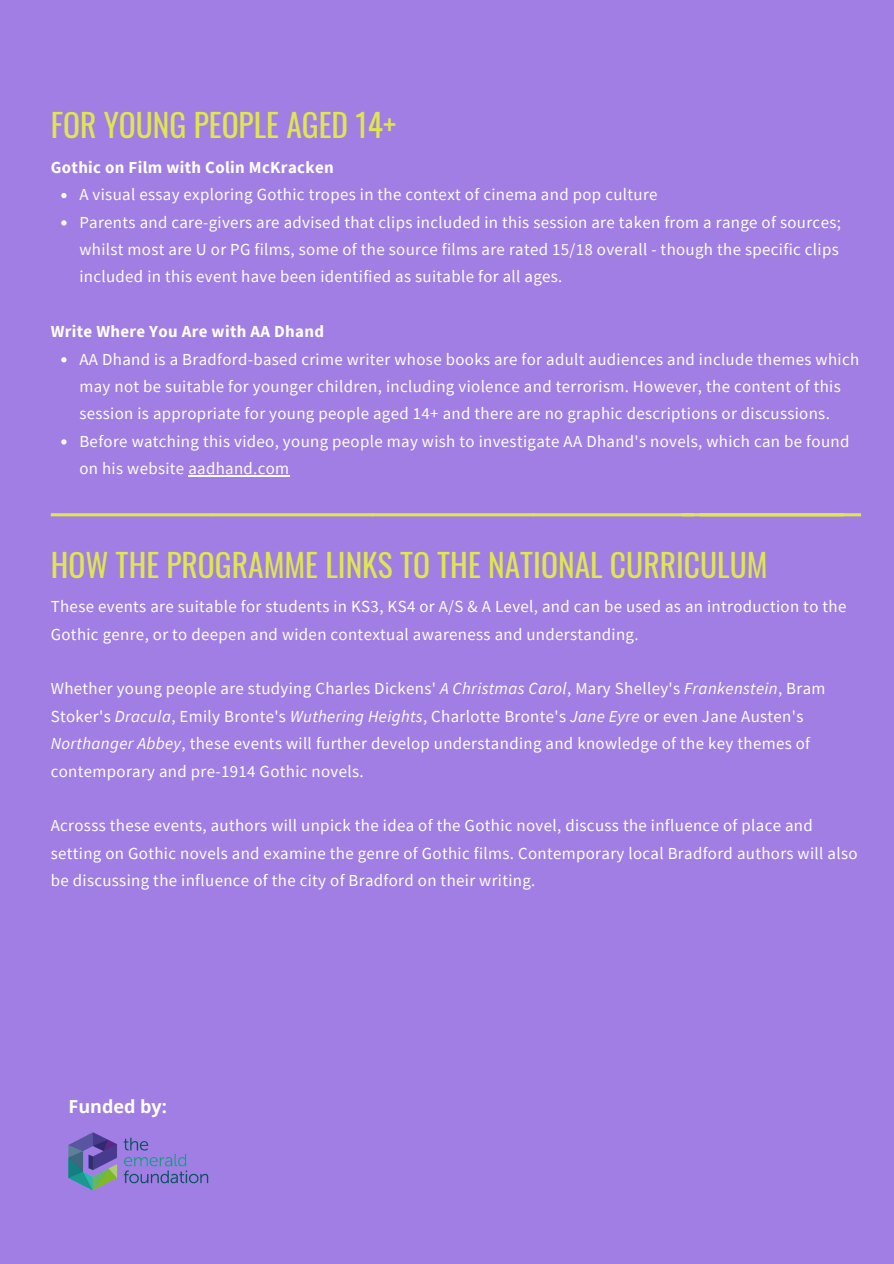
<style>
.page{position:relative;width:894px;height:1264px;background:#fff}
.page>*{position:absolute;margin:0;border:0;box-sizing:border-box;transform-origin:0 0}
.t1{font:31.5px "Oswald";color:#e1e54f}
.t2{font:700 18px "Open Sans";color:#fff}
.t3{font:16.8px/27.3px "Source Sans Pro";letter-spacing:.02em;color:#fff}
.t4{font:700 16.8px "Source Sans Pro";letter-spacing:.02em;color:#fff}
.s1{font-style:italic}
</style>
<div class="page">
<div style="left:0;top:0;width:893px;height:1263px;background:#a07ee4"></div>
<svg style="left:51px;top:513px;width:809px;height:3px;background:#dcde58"></svg>
<svg style="left:61px;top:193px;width:6px;height:5px"></svg>
<svg style="left:61px;top:220px;width:6px;height:5px"></svg>
<svg style="left:61px;top:357px;width:6px;height:5px"></svg>
<svg style="left:61px;top:439px;width:6px;height:5px"></svg>
<hr style="left:188px;top:475px;width:101px;height:1px;background:#fff">
<img style="left:68px;top:1132px;width:141px;height:59px">
<h1 class="t1" style="left:51px;top:100px;width:347px">FOR YOUNG PEOPLE AGED 14+</h1>
<p class="t4" style="left:51px;top:156px;width:284px">Gothic on Film with Colin McKracken</p>
<p class="t3" style="left:79px;top:181px;width:762px">A visual essay exploring Gothic tropes in the context of cinema and pop culture<br>Parents and care-givers are advised that clips included in this session are taken from a range of sources; whilst most are U or PG films, some of the source films are rated 15/18 overall - though the specific clips included in this event have been identified as suitable for all ages.</p>
<p class="t4" style="left:51px;top:320px;width:275px">Write Where You Are with AA Dhand</p>
<p class="t3" style="left:79px;top:345px;width:781px">AA Dhand is a Bradford-based crime writer whose books are for adult audiences and include themes which may not be suitable for younger children, including violence and terrorism. However, the content of this session is appropriate for young people aged 14+ and there are no graphic descriptions or discussions.<br>Before watching this video, young people may wish to investigate AA Dhand's novels, which can be found on his website aadhand.com</p>
<h1 class="t1" style="left:51px;top:540px;width:718px">HOW THE PROGRAMME LINKS TO THE NATIONAL CURRICULUM</h1>
<p class="t3" style="left:51px;top:592px;width:796px">These events are suitable for students in KS3, KS4 or A/S &amp; A Level, and can be used as an introduction to the<br>Gothic genre, or to deepen and widen contextual awareness and understanding.</p>
<p class="t3" style="left:51px;top:674px;width:776px">Whether young people are studying Charles Dickens' <span class="s1">A Christmas Carol</span>, Mary Shelley's <span class="s1">Frankenstein</span>, Bram Stoker's <span class="s1">Dracula</span>, Emily Bronte's <span class="s1">Wuthering Heights</span>, Charlotte Bronte's <span class="s1">Jane Eyre</span> or even Jane Austen's <span class="s1">Northanger Abbey</span>, these events will further develop understanding and knowledge of the key themes of contemporary and pre-1914 Gothic novels.</p>
<p class="t3" style="left:51px;top:811px;width:808px">Acrosss these events, authors will unpick the idea of the Gothic novel, discuss the influence of place and setting on Gothic novels and examine the genre of Gothic films. Contemporary local Bradford authors will also be discussing the influence of the city of Bradford on their writing.</p>
<p class="t2" style="left:69px;top:1093px;width:100px">Funded by:</p>
</div>
